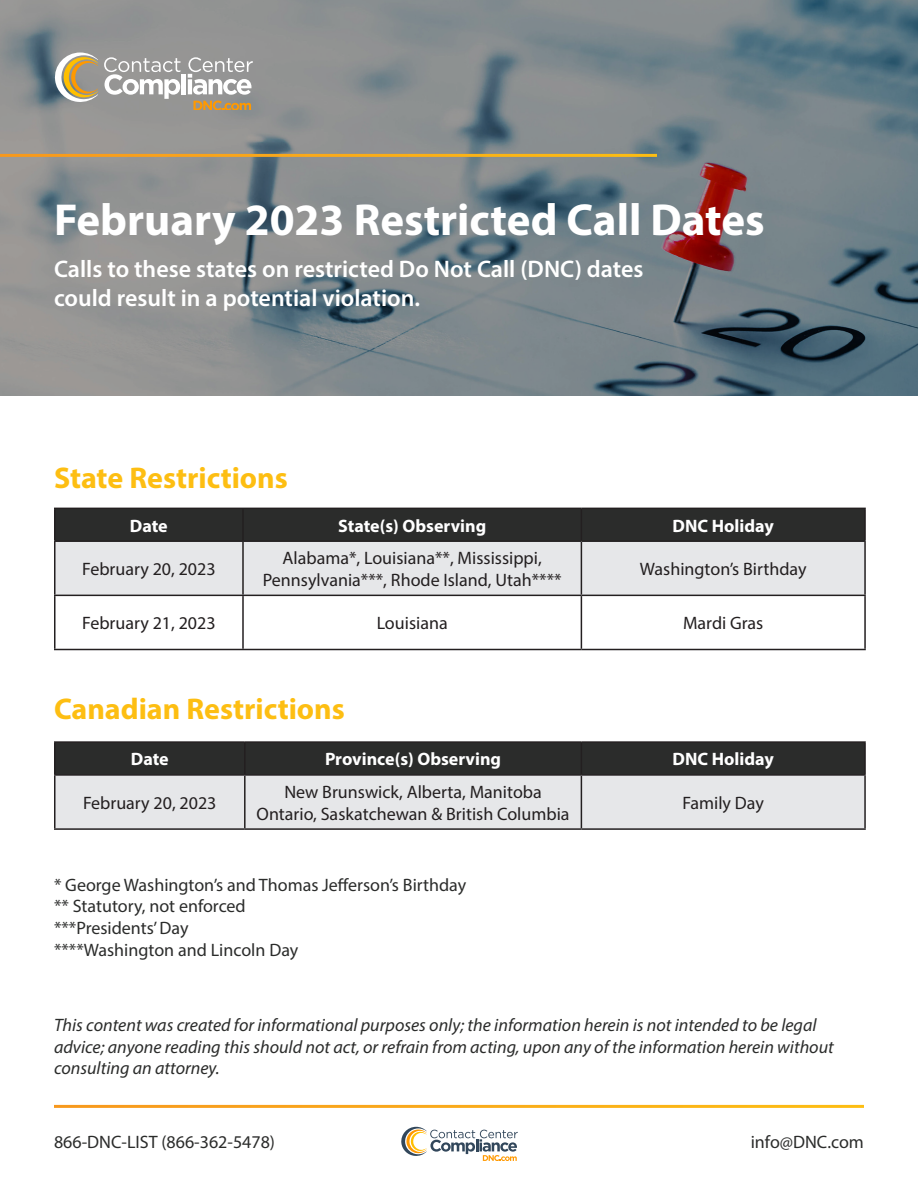
<style>
.page{position:relative;width:918px;height:1188px;background:#fff}
.page>*{position:absolute;margin:0;border:0;box-sizing:border-box;transform-origin:0 0}
.t1{font:700 45px "Myriad Pro";color:#fff}
.t2{font:700 30px "Myriad Pro";color:#fdbe12}
.t3{font:600 24px/28.8px "Myriad Pro";color:#fff}
.t4{font:18px/21.6px "Myriad Pro";color:#231f20;text-align:center}
.t5{font:italic 18px/21.6px "Myriad Pro";color:#2b2c2b}
.t6{font:18px/21.6px "Myriad Pro";color:#2b2c2b}
.t7{font:700 18px "Myriad Pro";color:#fff}
</style>
<div class="page">
<img style="left:0;top:0;width:918px;height:396px">
<hr style="left:0;top:154px;width:657px;height:3px;background:#fff">
<svg style="left:401px;top:1127px;width:117px;height:34px"></svg>
<svg style="left:54px;top:52px;width:44px;height:51px"></svg>
<svg style="left:104px;top:57px;width:76px;height:42px"></svg>
<div style="left:181px;top:74px;width:5px;height:20px;background:#fff"></div>
<svg style="left:188px;top:57px;width:65px;height:53px"></svg>
<div style="left:56px;top:509px;width:808px;height:31px;background:#2b2c2b"></div>
<div style="left:56px;top:542px;width:808px;height:53px;background:#e6e7e9"></div>
<hr style="left:54px;top:508px;width:189px;height:1px;background:#231f20">
<hr style="left:54px;top:509px;width:2px;height:31px;background:#231f20">
<hr style="left:243px;top:508px;width:338px;height:1px;background:#231f20">
<hr style="left:242px;top:509px;width:2px;height:31px;background:#231f20">
<hr style="left:581px;top:508px;width:285px;height:1px;background:#231f20">
<hr style="left:581px;top:509px;width:1px;height:31px;background:#231f20">
<hr style="left:864px;top:509px;width:2px;height:31px;background:#231f20">
<hr style="left:54px;top:540px;width:189px;height:2px;background:#231f20">
<hr style="left:54px;top:542px;width:2px;height:53px;background:#231f20">
<hr style="left:243px;top:540px;width:338px;height:2px;background:#231f20">
<hr style="left:242px;top:542px;width:2px;height:53px;background:#231f20">
<hr style="left:581px;top:540px;width:285px;height:2px;background:#231f20">
<hr style="left:581px;top:542px;width:1px;height:53px;background:#231f20">
<hr style="left:864px;top:542px;width:2px;height:53px;background:#231f20">
<hr style="left:54px;top:595px;width:189px;height:1px;background:#231f20">
<hr style="left:54px;top:596px;width:2px;height:53px;background:#231f20">
<hr style="left:243px;top:595px;width:338px;height:1px;background:#231f20">
<hr style="left:242px;top:596px;width:2px;height:53px;background:#231f20">
<hr style="left:581px;top:595px;width:285px;height:1px;background:#231f20">
<hr style="left:581px;top:596px;width:1px;height:53px;background:#231f20">
<hr style="left:864px;top:596px;width:2px;height:53px;background:#231f20">
<hr style="left:54px;top:649px;width:189px;height:1px;background:#231f20">
<hr style="left:243px;top:649px;width:338px;height:1px;background:#231f20">
<hr style="left:581px;top:649px;width:285px;height:1px;background:#231f20">
<div style="left:56px;top:743px;width:808px;height:31px;background:#2b2c2b"></div>
<div style="left:56px;top:776px;width:808px;height:52px;background:#e6e7e9"></div>
<hr style="left:54px;top:741px;width:191px;height:2px;background:#231f20">
<hr style="left:54px;top:743px;width:2px;height:31px;background:#231f20">
<hr style="left:245px;top:741px;width:336px;height:2px;background:#231f20">
<hr style="left:244px;top:743px;width:2px;height:31px;background:#231f20">
<hr style="left:581px;top:741px;width:285px;height:2px;background:#231f20">
<hr style="left:581px;top:743px;width:1px;height:31px;background:#231f20">
<hr style="left:864px;top:743px;width:2px;height:31px;background:#231f20">
<hr style="left:54px;top:774px;width:191px;height:2px;background:#231f20">
<hr style="left:54px;top:776px;width:2px;height:52px;background:#231f20">
<hr style="left:245px;top:774px;width:336px;height:2px;background:#231f20">
<hr style="left:244px;top:776px;width:2px;height:52px;background:#231f20">
<hr style="left:581px;top:774px;width:285px;height:2px;background:#231f20">
<hr style="left:581px;top:776px;width:1px;height:52px;background:#231f20">
<hr style="left:864px;top:776px;width:2px;height:52px;background:#231f20">
<hr style="left:54px;top:828px;width:191px;height:2px;background:#231f20">
<hr style="left:245px;top:828px;width:336px;height:2px;background:#231f20">
<hr style="left:581px;top:828px;width:285px;height:2px;background:#231f20">
<h1 class="t1" style="left:54px;top:190px;width:712px">February 2023 Restricted Call Dates</h1>
<h3 class="t3" style="left:54px;top:254px;width:591px">Calls to these states on restricted Do Not Call (DNC) dates could result in a potential violation.</h3>
<h2 class="t2" style="left:54px;top:458px;width:235px">State Restrictions</h2>
<p class="t7" style="left:130px;top:514px;width:39px">Date</p>
<p class="t7" style="left:338px;top:514px;width:150px">State(s) Observing</p>
<p class="t7" style="left:673px;top:514px;width:103px">DNC Holiday</p>
<p class="t4" style="left:82px;top:558px;width:135px">February 20, 2023</p>
<p class="t4" style="left:263px;top:547px;width:300px">Alabama*, Louisiana**, Mississippi,<br>Pennsylvania***, Rhode Island, Utah****</p>
<p class="t4" style="left:640px;top:558px;width:168px">Washington’s Birthday</p>
<p class="t4" style="left:82px;top:612px;width:135px">February 21, 2023</p>
<p class="t4" style="left:377px;top:612px;width:72px">Louisiana</p>
<p class="t4" style="left:683px;top:612px;width:82px">Mardi Gras</p>
<h2 class="t2" style="left:54px;top:689px;width:292px">Canadian Restrictions</h2>
<p class="t7" style="left:131px;top:747px;width:39px">Date</p>
<p class="t7" style="left:325px;top:747px;width:178px">Province(s) Observing</p>
<p class="t7" style="left:673px;top:747px;width:103px">DNC Holiday</p>
<p class="t4" style="left:83px;top:792px;width:135px">February 20, 2023</p>
<p class="t4" style="left:257px;top:781px;width:314px">New Brunswick, Alberta, Manitoba<br>Ontario, Saskatchewan &amp; British Columbia</p>
<p class="t4" style="left:683px;top:792px;width:83px">Family Day</p>
<p class="t6" style="left:54px;top:874px;width:414px">* George Washington’s and Thomas Jefferson’s Birthday ** Statutory, not enforced<br>***Presidents’ Day<br>****Washington and Lincoln Day</p>
<p class="t5" style="left:54px;top:1014px;width:781px">This content was created for informational purposes only; the information herein is not intended to be legal advice; anyone reading this should not act, or refrain from acting, upon any of the information herein without consulting an attorney.</p>
<p class="t6" style="left:54px;top:1130px;width:223px">866-DNC-LIST (866-362-5478)</p>
<p class="t6" style="left:751px;top:1130px;width:115px">info@DNC.com</p>
</div>
